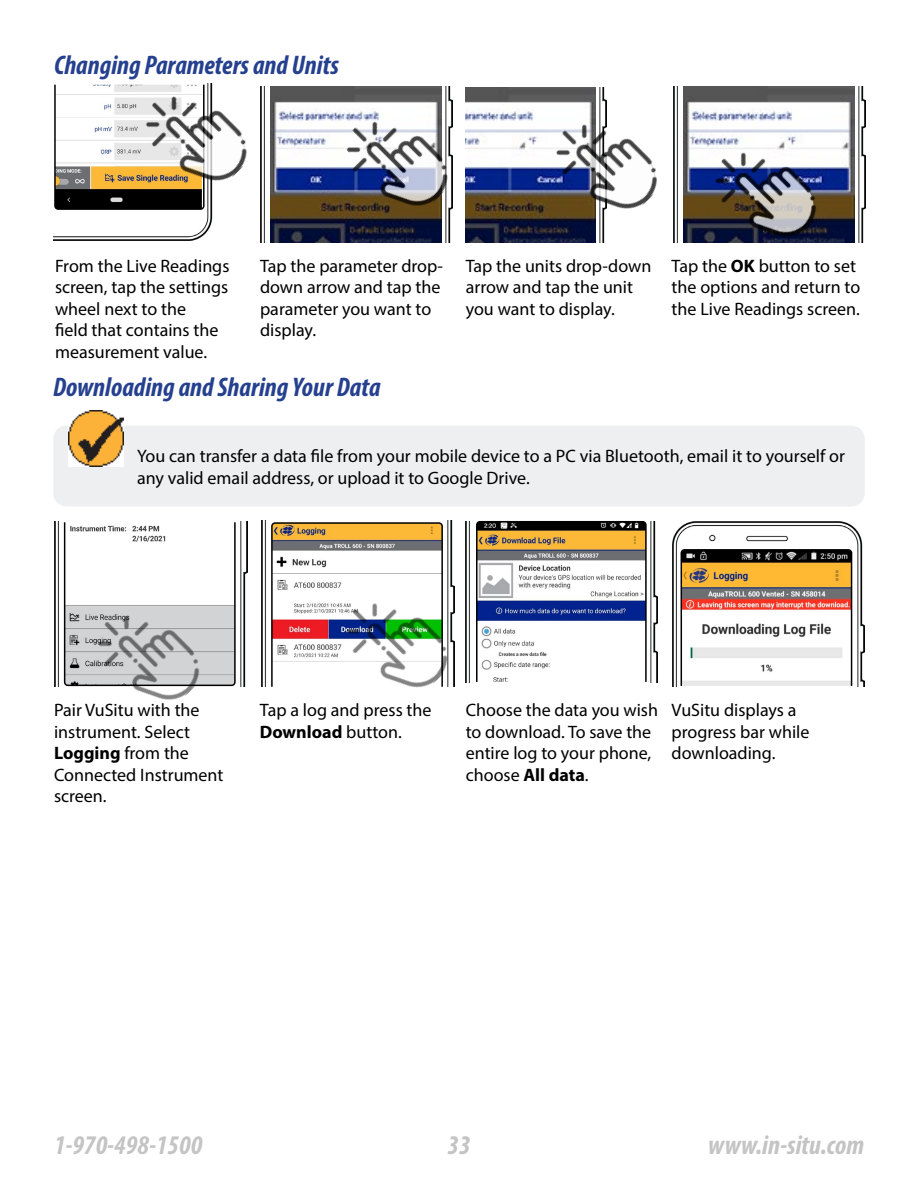
<style>
.page{position:relative;width:918px;height:1188px;background:#fff}
.page>*{position:absolute;margin:0;border:0;box-sizing:border-box;transform-origin:0 0}
.t1{font:italic 700 condensed 27px "Myriad Pro";color:#25408f}
.t2{font:italic 700 condensed 27px "Myriad Pro";color:#c4c4c4}
.t3{font:18px/21.6px "Myriad Pro";color:#000}
.s1{font-weight:700}
</style>
<div class="page">
<img style="left:673px;top:87px;width:193px;height:156px">
<img style="left:684px;top:87px;width:171px;height:156px">
<img style="left:271px;top:87px;width:171px;height:156px">
<img style="left:466px;top:87px;width:130px;height:156px">
<img style="left:55px;top:522px;width:192px;height:164px">
<img style="left:262px;top:521px;width:191px;height:166px">
<img style="left:465px;top:522px;width:193px;height:161px">
<img style="left:672px;top:522px;width:193px;height:164px">
<div style="left:53px;top:426px;width:812px;height:81px;background:#eeeff0;border-radius:14px"></div>
<svg style="left:680px;top:548px;width:173px;height:138px"></svg>
<svg style="left:475px;top:521px;width:172px;height:162px"></svg>
<svg style="left:63px;top:522px;width:173px;height:165px"></svg>
<svg style="left:270px;top:522px;width:174px;height:165px"></svg>
<img style="left:68px;top:411px;width:56px;height:55px">
<img style="left:72px;top:580px;width:153px;height:120px">
<img style="left:321px;top:567px;width:152px;height:121px">
<img style="left:53px;top:213px;width:160px;height:27px">
<svg style="left:54px;top:84px;width:66px;height:126px"></svg>
<img style="left:120px;top:83px;width:153px;height:130px">
<img style="left:321px;top:86px;width:152px;height:152px">
<img style="left:530px;top:89px;width:153px;height:152px">
<img style="left:689px;top:117px;width:153px;height:126px">
<h1 class="t1" style="left:54px;top:48px;width:287px">Changing Parameters and Units</h1>
<p class="t3" style="left:55px;top:254px;width:176px">From the Live Readings screen, tap the settings wheel next to the<br>field that contains the measurement value.</p>
<p class="t3" style="left:260px;top:254px;width:185px">Tap the parameter drop&shy;down arrow and tap the parameter you want to display.</p>
<p class="t3" style="left:466px;top:254px;width:187px">Tap the units drop-down arrow and tap the unit you want to display.</p>
<p class="t3" style="left:672px;top:254px;width:190px">Tap the <span class="s1">OK</span> button to set the options and return to the Live Readings screen.</p>
<h1 class="t1" style="left:53px;top:370px;width:329px">Downloading and Sharing Your Data</h1>
<p class="t3" style="left:137px;top:445px;width:709px">You can transfer a data file from your mobile device to a PC via Bluetooth, email it to yourself or any valid email address, or upload it to Google Drive.</p>
<p class="t3" style="left:54px;top:699px;width:171px">Pair VuSitu with the instrument. Select<br><span class="s1">Logging</span> from the<br>Connected Instrument screen.</p>
<p class="t3" style="left:260px;top:699px;width:173px">Tap a log and press the<br><span class="s1">Download</span> button.</p>
<p class="t3" style="left:466px;top:699px;width:194px">Choose the data you wish to download. To save the entire log to your phone, choose <span class="s1">All data</span>.</p>
<p class="t3" style="left:672px;top:699px;width:139px">VuSitu displays a progress bar while downloading.</p>
<h1 class="t2" style="left:54px;top:1128px;width:150px">1-970-498-1500</h1>
<h1 class="t2" style="left:447px;top:1128px;width:25px">33</h1>
<h1 class="t2" style="left:708px;top:1128px;width:157px">www.in-situ.com</h1>
</div>
